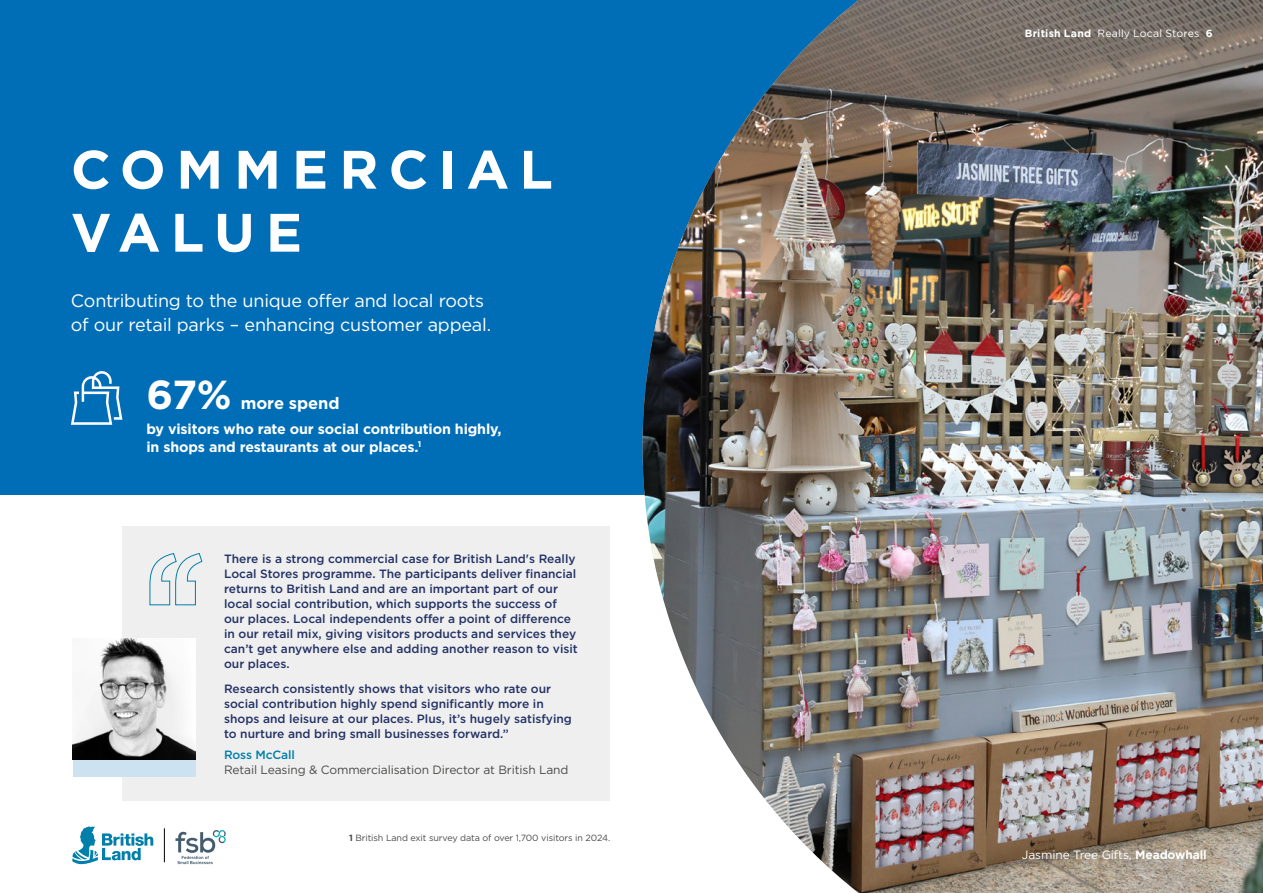
<style>
.page{position:relative;width:1263px;height:893px;background:#fff}
.page>*{position:absolute;margin:0;border:0;box-sizing:border-box;transform-origin:0 0}
.t1{font:700 54px/63px "Gotham";letter-spacing:.19em;color:#fff}
.t2{font:700 40.5px "Gotham";color:#fff}
.t3{font:18px/24px "Gotham";letter-spacing:-.01em;color:#fff}
.t4{font:700 16.5px "Gotham";color:#fff}
.t5{font:700 14.25px/18px "Gotham";letter-spacing:-.01em;color:#fff}
.t6{font:500 12px/15px "Gotham";color:#233265}
.t7{font:12px "Gotham";letter-spacing:-.01em;color:#4a4a49}
.t8{font:12px "Gotham";letter-spacing:-.01em;color:#fff}
.t9{font:500 12px "Gotham";letter-spacing:-.01em;color:#007faa}
.t10{font:10.5px "Gotham";letter-spacing:.02em;color:#fff}
.t11{font:9px "Gotham";letter-spacing:-.01em;color:#4a4a49}
.s1{font-weight:700}
</style>
<div class="page">
<svg style="left:72px;top:826px;width:81px;height:38px"></svg>
<hr style="left:164px;top:828px;width:1px;height:34px;background:#000">
<svg style="left:175px;top:830px;width:51px;height:34px"></svg>
<div style="left:0;top:0;width:1263px;height:495px;background:#006eb7"></div>
<img style="left:642px;top:0;width:621px;height:893px">
<svg style="left:71px;top:371px;width:51px;height:54px"></svg>
<div style="left:122px;top:526px;width:488px;height:275px;background:#efefef"></div>
<svg style="left:149px;top:553px;width:54px;height:52px"></svg>
<div style="left:73px;top:666px;width:122px;height:110px;background:#cce2f1"></div>
<img style="left:72px;top:639px;width:123px;height:121px">
<h1 class="t1" style="left:71px;top:138px;width:483px">COMMERCIAL<br>VALUE</h1>
<h3 class="t3" style="left:71px;top:288px;width:422px">Contributing to the unique offer and local roots of our retail parks – enhancing customer appeal.</h3>
<h2 class="t2" style="left:146px;top:368px;width:87px">67%</h2>
<h3 class="t4" style="left:241px;top:392px;width:100px">more spend</h3>
<p class="t5" style="left:146px;top:419px;width:357px">by visitors who rate our social contribution highly, in shops and restaurants at our places.<sup>1</sup></p>
<p class="t6" style="left:224px;top:551px;width:355px">There is a strong commercial case for British Land's Really Local Stores programme. The participants deliver financial returns to British Land and are an important part of our local social contribution, which supports the success of our places. Local independents offer a point of difference in our retail mix, giving visitors products and services they can’t get anywhere else and adding another reason to visit our places.</p>
<p class="t6" style="left:224px;top:681px;width:349px">Research consistently shows that visitors who rate our social contribution highly spend significantly more in shops and leisure at our places. Plus, it’s hugely satisfying to nurture and bring small businesses forward.”</p>
<p class="t9" style="left:224px;top:747px;width:72px">Ross McCall</p>
<p class="t7" style="left:224px;top:762px;width:346px">Retail Leasing &amp; Commercialisation Director at British Land</p>
<p class="t11" style="left:349px;top:832px;width:263px"><span class="s1">1</span> British Land exit survey data of over 1,700 visitors in 2024.</p>
<p class="t10" style="left:1025px;top:26px;width:189px"><span class="s1">British Land</span> Really Local Stores <span class="s1">6</span></p>
<p class="t8" style="left:1022px;top:847px;width:186px">Jasmine Tree Gifts, <span class="s1">Meadowhall</span></p>
</div>
